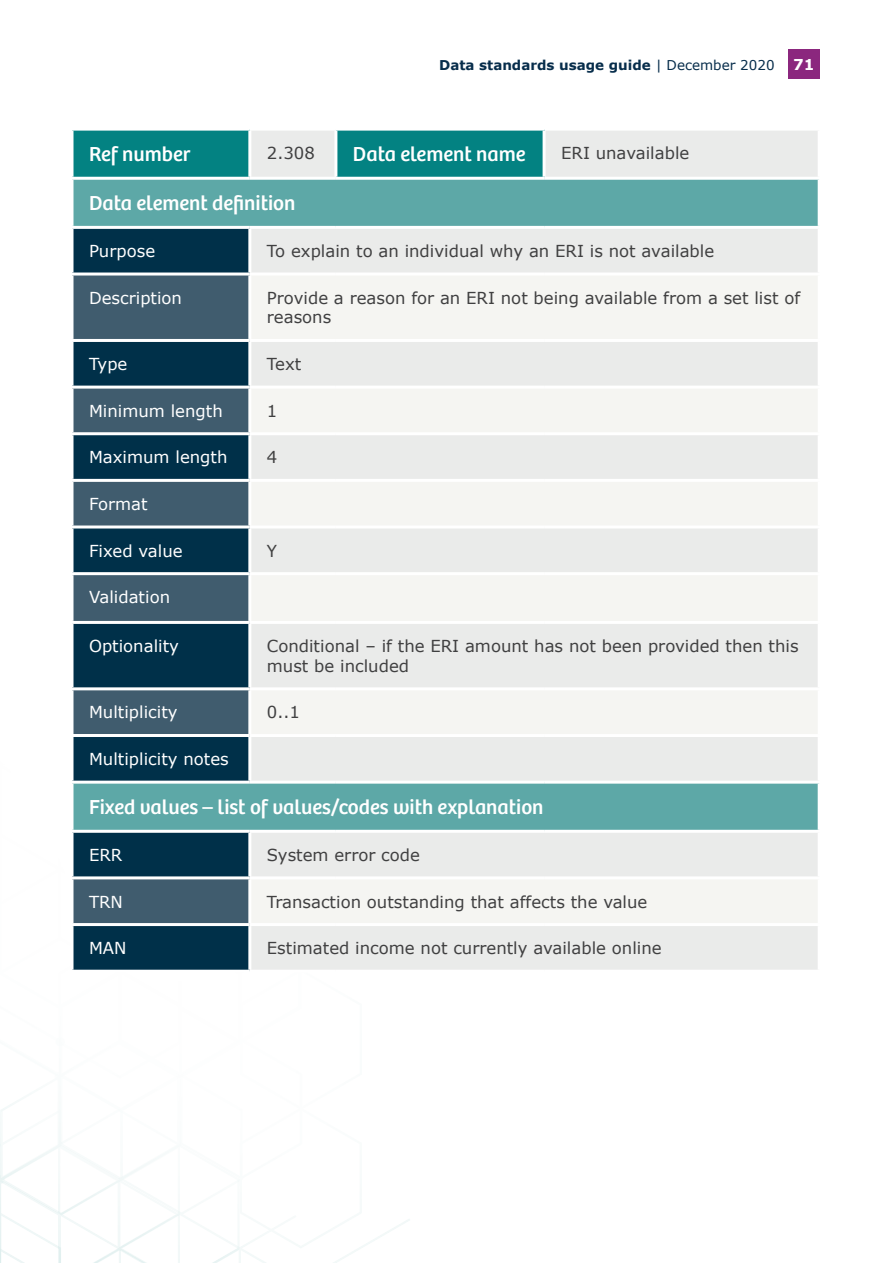
<style>
.page{position:relative;width:893px;height:1263px;background:#fff}
.page>*{position:absolute;margin:0;border:0;box-sizing:border-box;transform-origin:0 0}
.t1{font:21px "Bree";color:#fff}
.t2{font:16.5px/19.8px "Verdana";color:#404041}
.t3{font:16.5px "Verdana";color:#fff}
.t4{font:700 13.5px "Verdana";color:#072d4b}
.s1{font-weight:400}
.s2{font-size:15px;color:#fff}
</style>
<div class="page">
<img style="left:0;top:1103px;width:410px;height:160px">
<div style="left:788px;top:49px;width:31px;height:29px;background:#8b277e"></div>
<div style="left:72px;top:129px;width:178px;height:49px;background:#038282"></div>
<div style="left:251px;top:131px;width:567px;height:839px;background:#eaebea"></div>
<div style="left:336px;top:129px;width:208px;height:49px;background:#038282"></div>
<svg style="left:74px;top:180px;width:744px;height:92px;background:#97c4c3"></svg>
<div style="left:74px;top:229px;width:174px;height:741px;background:#003049"></div>
<svg style="left:74px;top:275px;width:176px;height:648px;background:#254e62"></svg>
<svg style="left:250px;top:275px;width:568px;height:648px;fill:#eaebea"></svg>
<hr style="left:70px;top:128px;width:180px;height:3px;background:#fff">
<svg style="left:72px;top:131px;width:2px;height:46px"></svg>
<hr style="left:248px;top:131px;width:3px;height:46px;background:#fff">
<hr style="left:336px;top:128px;width:208px;height:3px;background:#fff">
<hr style="left:334px;top:131px;width:3px;height:46px;background:#fff">
<hr style="left:543px;top:131px;width:3px;height:46px;background:#fff">
<hr style="left:70px;top:177px;width:180px;height:3px;background:#fff">
<svg style="left:72px;top:180px;width:2px;height:46px"></svg>
<hr style="left:250px;top:177px;width:86px;height:3px;background:#fff">
<hr style="left:336px;top:177px;width:208px;height:3px;background:#fff">
<hr style="left:544px;top:177px;width:277px;height:3px;background:#fff">
<hr style="left:70px;top:226px;width:180px;height:3px;background:#fff">
<svg style="left:73px;top:229px;width:1px;height:43px"></svg>
<hr style="left:250px;top:226px;width:86px;height:3px;background:#fff">
<hr style="left:248px;top:229px;width:3px;height:43px;background:#fff">
<hr style="left:336px;top:226px;width:208px;height:3px;background:#fff">
<hr style="left:544px;top:226px;width:277px;height:3px;background:#fff">
<hr style="left:70px;top:272px;width:180px;height:3px;background:#fff">
<svg style="left:72px;top:275px;width:2px;height:64px"></svg>
<hr style="left:250px;top:272px;width:86px;height:3px;background:#fff">
<hr style="left:248px;top:275px;width:3px;height:64px;background:#fff">
<hr style="left:336px;top:272px;width:208px;height:3px;background:#fff">
<hr style="left:544px;top:272px;width:277px;height:3px;background:#fff">
<hr style="left:70px;top:339px;width:180px;height:3px;background:#fff">
<svg style="left:72px;top:342px;width:2px;height:44px"></svg>
<hr style="left:250px;top:339px;width:86px;height:3px;background:#fff">
<hr style="left:248px;top:342px;width:3px;height:44px;background:#fff">
<hr style="left:336px;top:339px;width:208px;height:3px;background:#fff">
<hr style="left:544px;top:339px;width:277px;height:3px;background:#fff">
<hr style="left:70px;top:386px;width:180px;height:3px;background:#fff">
<svg style="left:73px;top:389px;width:1px;height:43px"></svg>
<hr style="left:250px;top:386px;width:86px;height:3px;background:#fff">
<hr style="left:248px;top:389px;width:3px;height:43px;background:#fff">
<hr style="left:336px;top:386px;width:208px;height:3px;background:#fff">
<hr style="left:544px;top:386px;width:277px;height:3px;background:#fff">
<hr style="left:70px;top:432px;width:180px;height:3px;background:#fff">
<svg style="left:72px;top:435px;width:2px;height:44px"></svg>
<hr style="left:250px;top:432px;width:86px;height:3px;background:#fff">
<hr style="left:248px;top:435px;width:3px;height:44px;background:#fff">
<hr style="left:336px;top:432px;width:208px;height:3px;background:#fff">
<hr style="left:544px;top:432px;width:277px;height:3px;background:#fff">
<hr style="left:70px;top:479px;width:180px;height:3px;background:#fff">
<svg style="left:73px;top:482px;width:1px;height:43px"></svg>
<hr style="left:250px;top:479px;width:86px;height:3px;background:#fff">
<hr style="left:248px;top:482px;width:3px;height:43px;background:#fff">
<hr style="left:336px;top:479px;width:208px;height:3px;background:#fff">
<hr style="left:544px;top:479px;width:277px;height:3px;background:#fff">
<hr style="left:70px;top:525px;width:180px;height:3px;background:#fff">
<svg style="left:72px;top:528px;width:2px;height:44px"></svg>
<hr style="left:250px;top:525px;width:86px;height:3px;background:#fff">
<hr style="left:248px;top:528px;width:3px;height:44px;background:#fff">
<hr style="left:336px;top:525px;width:208px;height:3px;background:#fff">
<hr style="left:544px;top:525px;width:277px;height:3px;background:#fff">
<hr style="left:70px;top:572px;width:180px;height:3px;background:#fff">
<svg style="left:72px;top:575px;width:2px;height:46px"></svg>
<hr style="left:250px;top:572px;width:86px;height:3px;background:#fff">
<hr style="left:248px;top:575px;width:3px;height:46px;background:#fff">
<hr style="left:336px;top:572px;width:208px;height:3px;background:#fff">
<hr style="left:544px;top:572px;width:277px;height:3px;background:#fff">
<hr style="left:70px;top:621px;width:180px;height:3px;background:#fff">
<svg style="left:73px;top:624px;width:1px;height:63px"></svg>
<hr style="left:250px;top:621px;width:86px;height:3px;background:#fff">
<hr style="left:248px;top:624px;width:3px;height:63px;background:#fff">
<hr style="left:336px;top:621px;width:208px;height:3px;background:#fff">
<hr style="left:544px;top:621px;width:277px;height:3px;background:#fff">
<hr style="left:70px;top:687px;width:180px;height:3px;background:#fff">
<svg style="left:72px;top:690px;width:2px;height:44px"></svg>
<hr style="left:250px;top:687px;width:86px;height:3px;background:#fff">
<hr style="left:248px;top:690px;width:3px;height:44px;background:#fff">
<hr style="left:336px;top:687px;width:208px;height:3px;background:#fff">
<hr style="left:544px;top:687px;width:277px;height:3px;background:#fff">
<hr style="left:70px;top:734px;width:180px;height:3px;background:#fff">
<svg style="left:72px;top:737px;width:2px;height:44px"></svg>
<hr style="left:250px;top:734px;width:86px;height:3px;background:#fff">
<hr style="left:248px;top:737px;width:3px;height:44px;background:#fff">
<hr style="left:336px;top:734px;width:208px;height:3px;background:#fff">
<hr style="left:544px;top:734px;width:277px;height:3px;background:#fff">
<hr style="left:70px;top:781px;width:180px;height:3px;background:#fff">
<svg style="left:72px;top:784px;width:2px;height:46px"></svg>
<hr style="left:250px;top:781px;width:86px;height:3px;background:#fff">
<hr style="left:336px;top:781px;width:208px;height:3px;background:#fff">
<hr style="left:544px;top:781px;width:277px;height:3px;background:#fff">
<hr style="left:70px;top:830px;width:180px;height:3px;background:#fff">
<svg style="left:73px;top:833px;width:1px;height:43px"></svg>
<hr style="left:250px;top:830px;width:86px;height:3px;background:#fff">
<hr style="left:248px;top:833px;width:3px;height:43px;background:#fff">
<hr style="left:336px;top:830px;width:208px;height:3px;background:#fff">
<hr style="left:544px;top:830px;width:277px;height:3px;background:#fff">
<hr style="left:70px;top:876px;width:180px;height:3px;background:#fff">
<svg style="left:72px;top:879px;width:2px;height:44px"></svg>
<hr style="left:250px;top:876px;width:86px;height:3px;background:#fff">
<hr style="left:248px;top:879px;width:3px;height:44px;background:#fff">
<hr style="left:336px;top:876px;width:208px;height:3px;background:#fff">
<hr style="left:544px;top:876px;width:277px;height:3px;background:#fff">
<hr style="left:70px;top:923px;width:180px;height:3px;background:#fff">
<svg style="left:72px;top:926px;width:2px;height:44px"></svg>
<hr style="left:250px;top:923px;width:86px;height:3px;background:#fff">
<hr style="left:336px;top:923px;width:208px;height:3px;background:#fff">
<hr style="left:544px;top:923px;width:277px;height:3px;background:#fff">
<p class="t4" style="left:439px;top:56px;width:377px">Data standards usage guide <span class="s1">| December 2020</span> <span class="s2">71</span></p>
<p class="t1" style="left:89px;top:142px;width:103px">Ref number</p>
<p class="t2" style="left:267px;top:143px;width:49px">2.308</p>
<p class="t1" style="left:353px;top:142px;width:174px">Data element name</p>
<p class="t2" style="left:561px;top:143px;width:130px">ERI unavailable</p>
<p class="t1" style="left:89px;top:191px;width:208px">Data element definition</p>
<p class="t3" style="left:89px;top:240px;width:68px">Purpose</p>
<p class="t2" style="left:267px;top:241px;width:449px">To explain to an individual why an ERI is not available</p>
<p class="t3" style="left:89px;top:287px;width:95px">Description</p>
<p class="t2" style="left:267px;top:288px;width:535px">Provide a reason for an ERI not being available from a set list of reasons</p>
<p class="t3" style="left:89px;top:354px;width:40px">Type</p>
<p class="t2" style="left:267px;top:354px;width:36px">Text</p>
<p class="t3" style="left:89px;top:400px;width:135px">Minimum length</p>
<p class="t2" style="left:267px;top:401px;width:12px">1</p>
<p class="t3" style="left:89px;top:447px;width:140px">Maximum length</p>
<p class="t2" style="left:267px;top:448px;width:12px">4</p>
<p class="t3" style="left:89px;top:493px;width:60px">Format</p>
<p class="t3" style="left:89px;top:540px;width:95px">Fixed value</p>
<p class="t2" style="left:267px;top:541px;width:12px">Y</p>
<p class="t3" style="left:89px;top:587px;width:83px">Validation</p>
<p class="t3" style="left:89px;top:635px;width:91px">Optionality</p>
<p class="t2" style="left:267px;top:636px;width:533px">Conditional – if the ERI amount has not been provided then this must be included</p>
<p class="t3" style="left:89px;top:702px;width:90px">Multiplicity</p>
<p class="t2" style="left:267px;top:703px;width:34px">0..1</p>
<p class="t3" style="left:89px;top:749px;width:141px">Multiplicity notes</p>
<p class="t1" style="left:89px;top:795px;width:456px">Fixed values – list of values/codes with explanation</p>
<p class="t3" style="left:89px;top:844px;width:35px">ERR</p>
<p class="t2" style="left:267px;top:845px;width:155px">System error code</p>
<p class="t3" style="left:89px;top:891px;width:35px">TRN</p>
<p class="t2" style="left:267px;top:892px;width:382px">Transaction outstanding that affects the value</p>
<p class="t3" style="left:89px;top:938px;width:39px">MAN</p>
<p class="t2" style="left:267px;top:938px;width:396px">Estimated income not currently available online</p>
</div>
